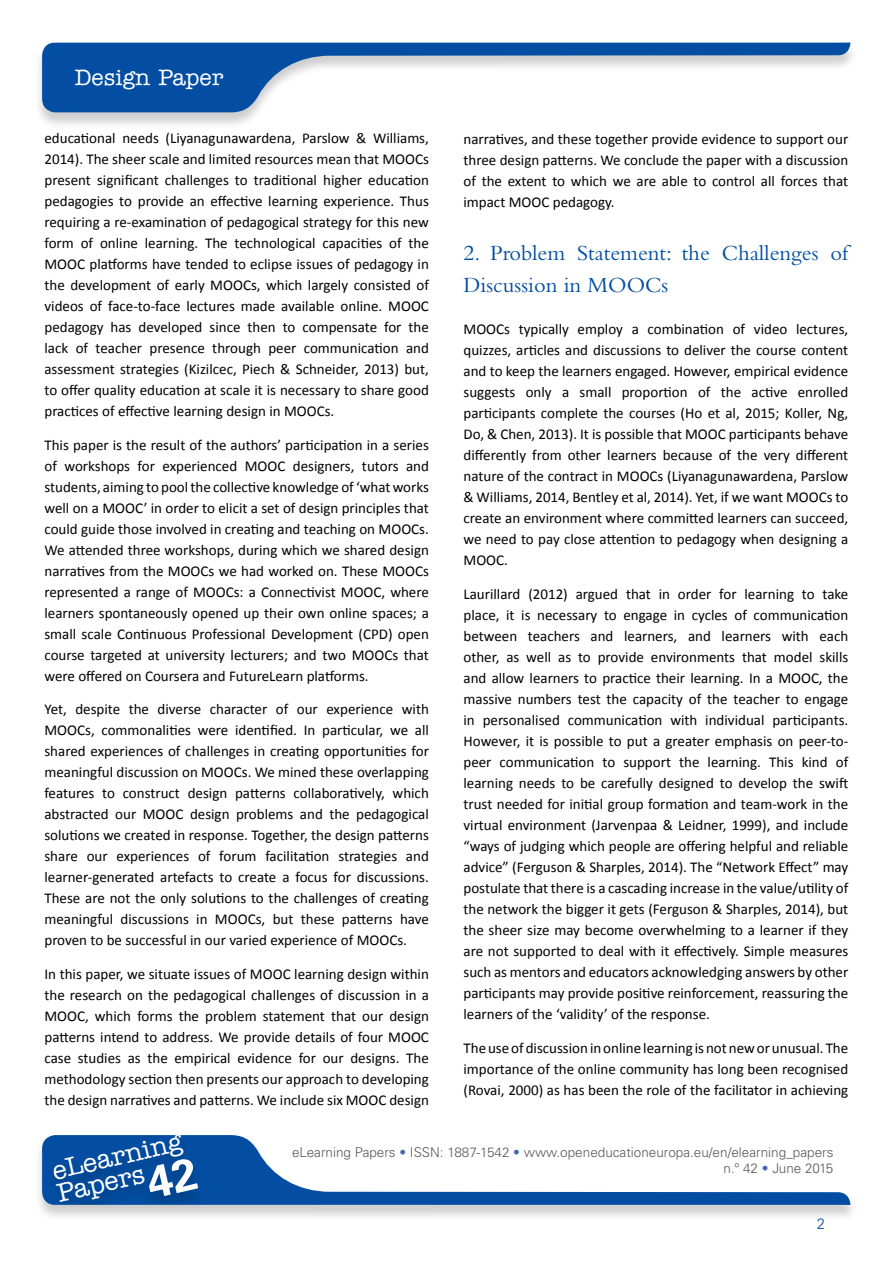
<style>
.page{position:relative;width:893px;height:1263px;background:#fff}
.page>*{position:absolute;margin:0;border:0;box-sizing:border-box;transform-origin:0 0}
.t1{font:500 26.25px/23.1px "American Typewriter Std";color:#fff}
.t2{font:22.5px/32.4px "Bembo Std";color:#034ea2}
.t3{font:500 22.5px "American Typewriter Std";color:#fff}
.t4{font:15px/21px "Calibri";color:#000;text-align:justify}
.t5{font:300 15px "Univers LT Std";color:#034ea2}
.t6{font:300 13.5px/16.2px "Univers LT Std";color:#58595b;text-align:right}
.s1{font-family:"Univers LT Std";font-weight:700;font-size:45px}
.s2{color:#4665af}
</style>
<div class="page">
<div style="left:33px;top:1135px;width:825px;height:87px;background:#000;opacity:.2"></div>
<svg style="left:42px;top:1135px;width:808px;height:70px"></svg>
<div style="left:46px;top:1135px;width:160px;height:70px;background:#024b9c"></div>
<div style="left:33px;top:42px;width:825px;height:87px;background:#000;opacity:.2"></div>
<svg style="left:42px;top:43px;width:808px;height:69px"></svg>
<h2 class="t3" style="left:75px;top:65px;width:150px">Design Paper</h2>
<p class="t4" style="left:44px;top:127px;width:386px">educational needs (Liyanagunawardena, Parslow &amp; Williams, 2014). The sheer scale and limited resources mean that MOOCs present significant challenges to traditional higher education pedagogies to provide an effective learning experience. Thus requiring a re-examination of pedagogical strategy for this new form of online learning. The technological capacities of the MOOC platforms have tended to eclipse issues of pedagogy in the development of early MOOCs, which largely consisted of videos of face-to-face lectures made available online. MOOC pedagogy has developed since then to compensate for the lack of teacher presence through peer communication and assessment strategies (Kizilcec, Piech &amp; Schneider, 2013) but, to offer quality education at scale it is necessary to share good practices of effective learning design in MOOCs.</p>
<p class="t4" style="left:44px;top:434px;width:386px">This paper is the result of the authors’ participation in a series of workshops for experienced MOOC designers, tutors and students, aiming to pool the collective knowledge of ‘what works well on a MOOC’ in order to elicit a set of design principles that could guide those involved in creating and teaching on MOOCs.<br>We attended three workshops, during which we shared design narratives from the MOOCs we had worked on. These MOOCs represented a range of MOOCs: a Connectivist MOOC, where learners spontaneously opened up their own online spaces; a small scale Continuous Professional Development (CPD) open course targeted at university lecturers; and two MOOCs that were offered on Coursera and FutureLearn platforms.</p>
<p class="t4" style="left:44px;top:699px;width:386px">Yet, despite the diverse character of our experience with MOOCs, commonalities were identified. In particular, we all shared experiences of challenges in creating opportunities for meaningful discussion on MOOCs. We mined these overlapping features to construct design patterns collaboratively, which abstracted our MOOC design problems and the pedagogical solutions we created in response. Together, the design patterns share our experiences of forum facilitation strategies and learner-generated artefacts to create a focus for discussions.<br>These are not the only solutions to the challenges of creating meaningful discussions in MOOCs, but these patterns have proven to be successful in our varied experience of MOOCs.</p>
<p class="t4" style="left:44px;top:964px;width:386px">In this paper, we situate issues of MOOC learning design within the research on the pedagogical challenges of discussion in a MOOC, which forms the problem statement that our design patterns intend to address. We provide details of four MOOC case studies as the empirical evidence for our designs. The methodology section then presents our approach to developing the design narratives and patterns. We include six MOOC design</p>
<p class="t4" style="left:463px;top:129px;width:386px">narratives, and these together provide evidence to support our three design patterns. We conclude the paper with a discussion of the extent to which we are able to control all forces that impact MOOC pedagogy.</p>
<h2 class="t2" style="left:463px;top:236px;width:386px">2. Problem Statement: the Challenges of<br>Discussion in MOOCs</h2>
<p class="t4" style="left:463px;top:319px;width:386px">MOOCs typically employ a combination of video lectures, quizzes, articles and discussions to deliver the course content and to keep the learners engaged. However, empirical evidence suggests only a small proportion of the active enrolled participants complete the courses (Ho et al, 2015; Koller, Ng, Do, &amp; Chen, 2013). It is possible that MOOC participants behave differently from other learners because of the very different nature of the contract in MOOCs (Liyanagunawardena, Parslow &amp; Williams, 2014, Bentley et al, 2014). Yet, if we want MOOCs to create an environment where committed learners can succeed, we need to pay close attention to pedagogy when designing a MOOC.</p>
<p class="t4" style="left:463px;top:584px;width:386px">Laurillard (2012) argued that in order for learning to take place, it is necessary to engage in cycles of communication between teachers and learners, and learners with each other, as well as to provide environments that model skills and allow learners to practice their learning. In a MOOC, the massive numbers test the capacity of the teacher to engage in personalised communication with individual participants.<br>However, it is possible to put a greater emphasis on peer-to&shy;peer communication to support the learning. This kind of learning needs to be carefully designed to develop the swift trust needed for initial group formation and team-work in the virtual environment (Jarvenpaa &amp; Leidner, 1999), and include “ways of judging which people are offering helpful and reliable advice” (Ferguson &amp; Sharples, 2014). The “Network Effect” may postulate that there is a cascading increase in the value/utility of the network the bigger it gets (Ferguson &amp; Sharples, 2014), but the sheer size may become overwhelming to a learner if they are not supported to deal with it effectively. Simple measures such as mentors and educators acknowledging answers by other participants may provide positive reinforcement, reassuring the learners of the ‘validity’ of the response.</p>
<p class="t4" style="left:463px;top:1037px;width:386px">The use of discussion in online learning is not new or unusual. The importance of the online community has long been recognised (Rovai, 2000) as has been the role of the facilitator in achieving</p>
<h1 class="t1" style="left:50px;top:1160px;width:141px;rotate:-13deg">eLearning<br>Papers<span class="s1">42</span></h1>
<p class="t6" style="left:292px;top:1144px;width:543px">eLearning Papers <span class="s2">•</span> ISSN: 1887-1542 <span class="s2">•</span> www.openeducationeuropa.eu/en/elearning_papers n.º 42 <span class="s2">•</span> June 2015</p>
<p class="t5" style="left:817px;top:1215px;width:10px">2</p>
</div>
